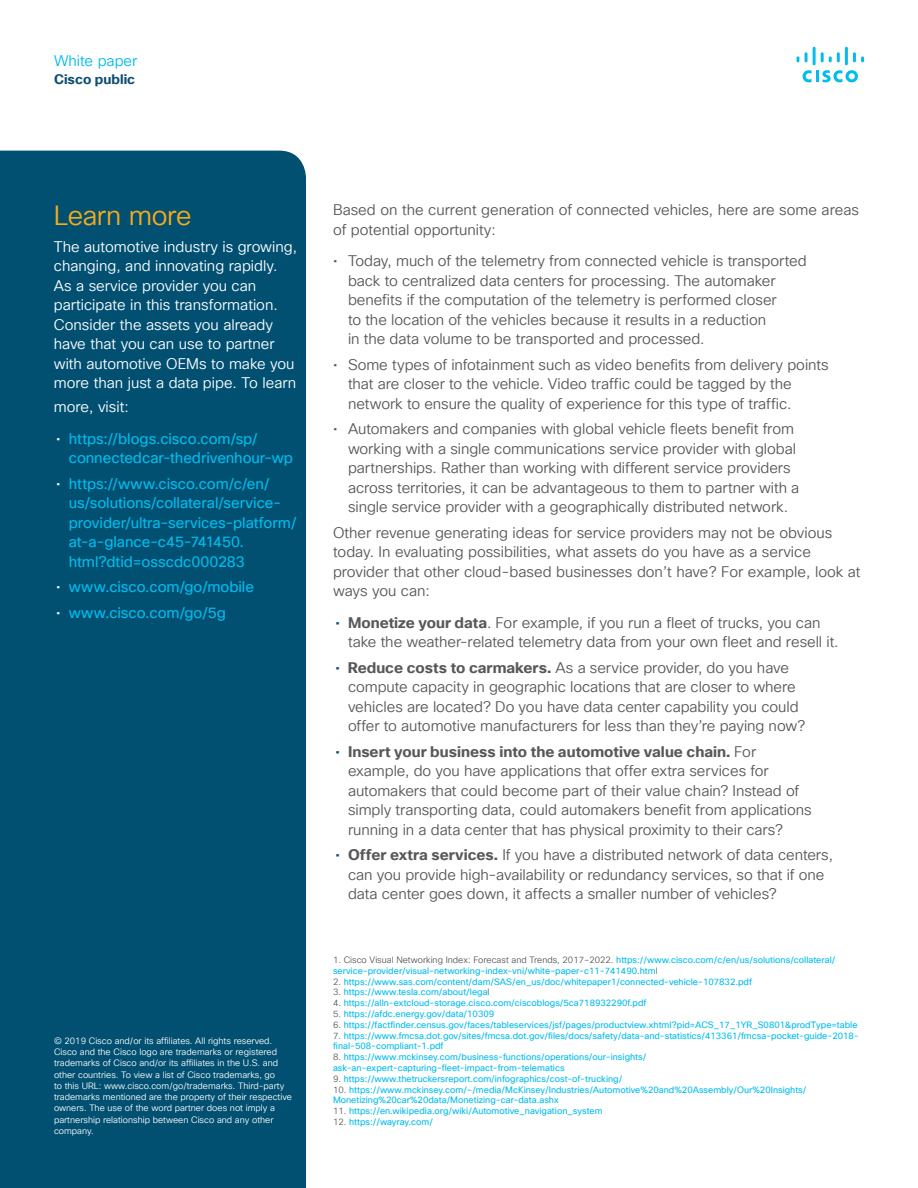
<style>
.page{position:relative;width:918px;height:1188px;background:#fff}
.page>*{position:absolute;margin:0;border:0;box-sizing:border-box;transform-origin:0 0}
.t1{font:27px "Cisco Sans TT Light";letter-spacing:-.015em;color:#faab1a}
.t2{font:15px/19.5px "Cisco Sans TT Light";letter-spacing:-.005em;color:#57585a}
.t3{font:15px/19.5px "Cisco Sans TT";letter-spacing:-.005em;color:#01bcec}
.t4{font:15px/19.5px "Cisco Sans TT Light";color:#fff}
.t5{font:700 15px "Cisco Sans TT";color:#57585a}
.t6{font:15px "Cisco Sans TT Light";color:#01bcec}
.t7{font:700 13.5px "Cisco Sans TT";color:#0f4f72}
.t8{font:9px/10.8px "Cisco Sans TT";color:#01bcec}
.t9{font:9px/11.2px "Cisco Sans TT Light";color:#fff}
.t10{font:9px "Cisco Sans TT Light";color:#57585a}
.s1{font-family:"Cisco Sans TT Light";color:#fff}
.s2{font-family:"Cisco Sans TT";color:#0f4f72}
.s3{font-family:"Cisco Sans TT";font-weight:700}
.s4{font-weight:400;color:#0f4f72}
.s5{font-family:"Cisco Sans TT Light";font-weight:400}
.s6{font-family:"Cisco Sans TT";color:#01bcec}
.s7{font-family:"Cisco Sans TT Light";color:#57585a}
</style>
<div class="page">
<svg style="left:803px;top:70px;width:55px;height:12px"></svg>
<svg style="left:797px;top:56px;width:2px;height:6px"></svg>
<svg style="left:805px;top:52px;width:3px;height:10px"></svg>
<hr style="left:813px;top:47px;width:3px;height:18px;background:#01bcec">
<svg style="left:821px;top:52px;width:19px;height:10px"></svg>
<hr style="left:845px;top:47px;width:3px;height:18px;background:#01bcec">
<svg style="left:853px;top:52px;width:11px;height:10px"></svg>
<div style="left:0;top:151px;width:306px;height:1037px;background:#015072"></div>
<p class="t6" style="left:54px;top:51px;width:85px">White paper</p>
<p class="t7" style="left:54px;top:70px;width:83px">Cisco public</p>
<h1 class="t1" style="left:54px;top:198px;width:139px">Learn more</h1>
<p class="t4" style="left:54px;top:237px;width:245px">The automotive industry is growing, changing, and innovating rapidly.<br>As a service provider you can participate in this transformation.<br>Consider the assets you already have that you can use to partner with automotive OEMs to make you more than just a data pipe. To learn</p>
<p class="t4" style="left:54px;top:398px;width:76px">more, visit:</p>
<p class="t3" style="left:69px;top:429px;width:226px;text-indent:-13px"><span class="s1">•</span> https://blogs.cisco.com/sp/ connectedcar-thedrivenhour-wp</p>
<p class="t3" style="left:69px;top:474px;width:229px;text-indent:-13px"><span class="s1">•</span> https://www.cisco.com/c/en/ us/solutions/collateral/service&shy;provider/ultra-services-platform/ at-a-glance-c45-741450. html?dtid=osscdc000283</p>
<p class="t3" style="left:56px;top:578px;width:199px"><span class="s1">•</span> www.cisco.com/go/mobile</p>
<p class="t3" style="left:56px;top:603px;width:171px"><span class="s1">•</span> www.cisco.com/go/5g</p>
<p class="t9" style="left:54px;top:1035px;width:239px">© 2019 Cisco and/or its affiliates. All rights reserved.<br>Cisco and the Cisco logo are trademarks or registered trademarks of Cisco and/or its affiliates in the U.S. and other countries. To view a list of Cisco trademarks, go<br>to this URL: www.cisco.com/go/trademarks. Third-party trademarks mentioned are the property of their respective owners. The use of the word partner does not imply a partnership relationship between Cisco and any other company.</p>
<p class="t2" style="left:333px;top:201px;width:528px">Based on the current generation of connected vehicles, here are some areas of potential opportunity:</p>
<p class="t2" style="left:348px;top:252px;width:460px;text-indent:-15px">• Today, much of the telemetry from connected vehicle is transported back to centralized data centers for processing. The automaker benefits if the computation of the telemetry is performed closer<br>to the location of the vehicles because it results in a reduction<br>in the data volume to be transported and processed.</p>
<p class="t2" style="left:348px;top:355px;width:482px;text-indent:-15px">• Some types of infotainment such as video benefits from delivery points that are closer to the vehicle. Video traffic could be tagged by the network to ensure the quality of experience for this type of traffic.</p>
<p class="t2" style="left:348px;top:420px;width:453px;text-indent:-15px">• Automakers and companies with global vehicle fleets benefit from working with a single communications service provider with global partnerships. Rather than working with different service providers across territories, it can be advantageous to them to partner with a single service provider with a geographically distributed network.</p>
<p class="t2" style="left:333px;top:523px;width:529px">Other revenue generating ideas for service providers may not be obvious today. In evaluating possibilities, what assets do you have as a service provider that other cloud-based businesses don’t have? For example, look at ways you can:</p>
<p class="t2" style="left:348px;top:613px;width:492px;text-indent:-13px"><span class="s2">•</span> <span class="s3">Monetize your data</span>. For example, if you run a fleet of trucks, you can take the weather-related telemetry data from your own fleet and resell it.</p>
<p class="t2" style="left:348px;top:658px;width:459px;text-indent:-13px"><span class="s2">•</span> <span class="s3">Reduce costs to carmakers.</span> As a service provider, do you have compute capacity in geographic locations that are closer to where vehicles are located? Do you have data center capability you could offer to automotive manufacturers for less than they’re paying now?</p>
<p class="t5" style="left:335px;top:741px;width:422px"><span class="s4">•</span> Insert your business into the automotive value chain. <span class="s5">For</span></p>
<p class="t2" style="left:348px;top:762px;width:465px">example, do you have applications that offer extra services for automakers that could become part of their value chain? Instead of simply transporting data, could automakers benefit from applications running in a data center that has physical proximity to their cars?</p>
<p class="t2" style="left:348px;top:846px;width:487px;text-indent:-13px"><span class="s2">•</span> <span class="s3">Offer extra services.</span> If you have a distributed network of data centers, can you provide high-availability or redundancy services, so that if one data center goes down, it affects a smaller number of vehicles?</p>
<p class="t10" style="left:333px;top:954px;width:504px">1. Cisco Visual Networking Index: Forecast and Trends, 2017–2022. <span class="s6">https://www.cisco.com/c/en/us/solutions/collateral/</span></p>
<p class="t8" style="left:333px;top:965px;width:326px">service-provider/visual-networking-index-vni/white-paper-c11-741490.htm<span class="s7">l</span></p>
<p class="t8" style="left:333px;top:976px;width:421px"><span class="s7">2.</span> https://www.sas.com/content/dam/SAS/en_us/doc/whitepaper1/connected-vehicle-107832.pdf</p>
<p class="t8" style="left:333px;top:987px;width:158px"><span class="s7">3.</span> https://www.tesla.com/about/lega<span class="s7">l</span></p>
<p class="t8" style="left:333px;top:998px;width:315px"><span class="s7">4.</span> https://alln-extcloud-storage.cisco.com/ciscoblogs/5ca718932290f.pdf</p>
<p class="t8" style="left:333px;top:1009px;width:163px"><span class="s7">5.</span> https://afdc.energy.gov/data/10309</p>
<p class="t8" style="left:333px;top:1019px;width:526px"><span class="s7">6.</span> https://factfinder.census.gov/faces/tableservices/jsf/pages/productview.xhtml?pid=ACS_17_1YR_S0801&amp;prodType=table</p>
<p class="t8" style="left:333px;top:1030px;width:527px"><span class="s7">7.</span> https://www.fmcsa.dot.gov/sites/fmcsa.dot.gov/files/docs/safety/data-and-statistics/413361/fmcsa-pocket-guide-2018- final-508-compliant-1.pdf</p>
<p class="t8" style="left:333px;top:1052px;width:315px"><span class="s7">8.</span> https://www.mckinsey.com/business-functions/operations/our-insights/ ask-an-expert-capturing-fleet-impact-from-telematics</p>
<p class="t8" style="left:333px;top:1073px;width:291px"><span class="s7">9.</span> https://www.thetruckersreport.com/infographics/cost-of-trucking/</p>
<p class="t8" style="left:333px;top:1084px;width:475px"><span class="s7">10.</span> https://www.mckinsey.com/~/media/McKinsey/Industries/Automotive%20and%20Assembly/Our%20Insights/<br>Monetizing%20car%20data/Monetizing-car-data.ashx</p>
<p class="t8" style="left:333px;top:1106px;width:271px"><span class="s7">11.</span> https://en.wikipedia.org/wiki/Automotive_navigation_system</p>
<p class="t8" style="left:333px;top:1117px;width:102px"><span class="s7">12.</span> https://wayray.com/</p>
</div>
